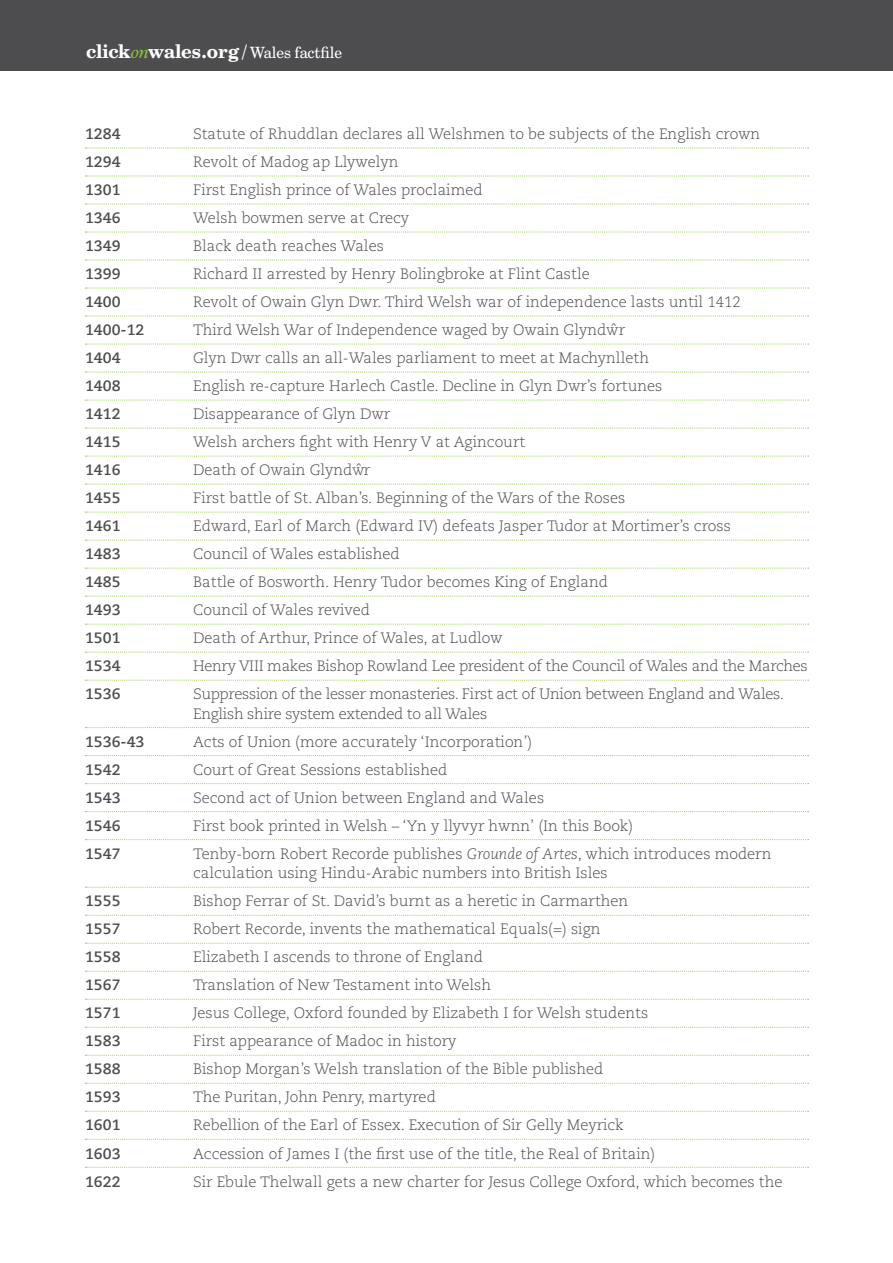
<style>
.page{position:relative;width:893px;height:1263px;background:#fff}
.page>*{position:absolute;margin:0;border:0;box-sizing:border-box;transform-origin:0 0}
.t1{font:700 18.6px "Century Schoolbook BT";letter-spacing:-.02em;color:#fff}
.t2{font:300 15px/19.5px "Caecilia";color:#4d4d4f}
.t3{font:300 15px/19.5px "Caecilia";letter-spacing:-.02em;color:#4d4d4f}
.t4{font:700 15px "Caecilia";color:#4d4d4f}
.s1{font-family:"M Plantin";font-weight:400;font-style:italic;color:#8cc63f}
.s2{font-weight:400;font-size:15.6px}
.s3{font-style:italic}
</style>
<div class="page">
<svg style="left:85px;top:148px;width:724px;height:1px"></svg>
<svg style="left:85px;top:176px;width:724px;height:1px"></svg>
<svg style="left:85px;top:204px;width:724px;height:1px"></svg>
<svg style="left:85px;top:232px;width:724px;height:1px"></svg>
<svg style="left:85px;top:260px;width:724px;height:1px"></svg>
<svg style="left:85px;top:288px;width:724px;height:1px"></svg>
<svg style="left:85px;top:316px;width:724px;height:1px"></svg>
<svg style="left:85px;top:344px;width:724px;height:1px"></svg>
<svg style="left:85px;top:372px;width:724px;height:1px"></svg>
<svg style="left:85px;top:400px;width:724px;height:1px"></svg>
<svg style="left:85px;top:428px;width:724px;height:1px"></svg>
<svg style="left:85px;top:456px;width:724px;height:1px"></svg>
<svg style="left:85px;top:484px;width:724px;height:1px"></svg>
<svg style="left:85px;top:512px;width:724px;height:1px"></svg>
<svg style="left:85px;top:540px;width:724px;height:1px"></svg>
<svg style="left:85px;top:568px;width:724px;height:1px"></svg>
<svg style="left:85px;top:596px;width:724px;height:1px"></svg>
<svg style="left:85px;top:624px;width:724px;height:1px"></svg>
<svg style="left:85px;top:652px;width:724px;height:1px"></svg>
<svg style="left:85px;top:680px;width:724px;height:1px"></svg>
<svg style="left:85px;top:727px;width:724px;height:1px"></svg>
<svg style="left:85px;top:755px;width:724px;height:1px"></svg>
<svg style="left:85px;top:783px;width:724px;height:1px"></svg>
<svg style="left:85px;top:811px;width:724px;height:1px"></svg>
<svg style="left:85px;top:839px;width:724px;height:1px"></svg>
<svg style="left:85px;top:887px;width:724px;height:1px"></svg>
<svg style="left:85px;top:915px;width:724px;height:1px"></svg>
<svg style="left:85px;top:943px;width:724px;height:1px"></svg>
<svg style="left:85px;top:971px;width:724px;height:1px"></svg>
<svg style="left:85px;top:999px;width:724px;height:1px"></svg>
<svg style="left:85px;top:1027px;width:724px;height:1px"></svg>
<svg style="left:85px;top:1055px;width:724px;height:1px"></svg>
<svg style="left:85px;top:1083px;width:724px;height:1px"></svg>
<svg style="left:85px;top:1111px;width:724px;height:1px"></svg>
<svg style="left:85px;top:1139px;width:724px;height:1px"></svg>
<svg style="left:85px;top:1167px;width:724px;height:1px"></svg>
<div style="left:0;top:0;width:893px;height:70px;background:#4d4d4f"></div>
<p class="t1" style="left:86px;top:39px;width:257px">click<span class="s1">on</span>wales.org / <span class="s2">Wales factfile</span></p>
<p class="t4" style="left:85px;top:125px;width:37px">1284</p>
<p class="t2" style="left:193px;top:125px;width:569px">Statute of Rhuddlan declares all Welshmen to be subjects of the English crown</p>
<p class="t4" style="left:85px;top:153px;width:37px">1294</p>
<p class="t2" style="left:193px;top:153px;width:207px">Revolt of Madog ap Llywelyn</p>
<p class="t4" style="left:85px;top:181px;width:37px">1301</p>
<p class="t2" style="left:193px;top:181px;width:291px">First English prince of Wales proclaimed</p>
<p class="t4" style="left:85px;top:209px;width:37px">1346</p>
<p class="t2" style="left:193px;top:209px;width:218px">Welsh bowmen serve at Crecy</p>
<p class="t4" style="left:85px;top:237px;width:37px">1349</p>
<p class="t2" style="left:193px;top:237px;width:192px">Black death reaches Wales</p>
<p class="t4" style="left:85px;top:265px;width:37px">1399</p>
<p class="t2" style="left:193px;top:265px;width:398px">Richard II arrested by Henry Bolingbroke at Flint Castle</p>
<p class="t4" style="left:85px;top:293px;width:37px">1400</p>
<p class="t2" style="left:193px;top:293px;width:549px">Revolt of Owain Glyn Dwr. Third Welsh war of independence lasts until 1412</p>
<p class="t4" style="left:85px;top:321px;width:61px">1400-12</p>
<p class="t2" style="left:193px;top:321px;width:434px">Third Welsh War of Independence waged by Owain Glyndwˆ r</p>
<p class="t4" style="left:85px;top:349px;width:37px">1404</p>
<p class="t2" style="left:193px;top:349px;width:457px">Glyn Dwr calls an all-Wales parliament to meet at Machynlleth</p>
<p class="t4" style="left:85px;top:377px;width:37px">1408</p>
<p class="t2" style="left:193px;top:377px;width:471px">English re-capture Harlech Castle. Decline in Glyn Dwr’s fortunes</p>
<p class="t4" style="left:85px;top:405px;width:37px">1412</p>
<p class="t2" style="left:193px;top:405px;width:199px">Disappearance of Glyn Dwr</p>
<p class="t4" style="left:85px;top:433px;width:37px">1415</p>
<p class="t2" style="left:193px;top:433px;width:334px">Welsh archers fight with Henry V at Agincourt</p>
<p class="t4" style="left:85px;top:461px;width:37px">1416</p>
<p class="t2" style="left:193px;top:461px;width:179px">Death of Owain Glyndwˆ r</p>
<p class="t4" style="left:85px;top:489px;width:37px">1455</p>
<p class="t2" style="left:193px;top:489px;width:434px">First battle of St. Alban’s. Beginning of the Wars of the Roses</p>
<p class="t4" style="left:85px;top:517px;width:37px">1461</p>
<p class="t2" style="left:193px;top:517px;width:539px">Edward, Earl of March (Edward IV) defeats Jasper Tudor at Mortimer’s cross</p>
<p class="t4" style="left:85px;top:545px;width:37px">1483</p>
<p class="t2" style="left:193px;top:545px;width:208px">Council of Wales established</p>
<p class="t4" style="left:85px;top:573px;width:37px">1485</p>
<p class="t2" style="left:193px;top:573px;width:416px">Battle of Bosworth. Henry Tudor becomes King of England</p>
<p class="t4" style="left:85px;top:601px;width:37px">1493</p>
<p class="t2" style="left:193px;top:601px;width:178px">Council of Wales revived</p>
<p class="t4" style="left:85px;top:629px;width:37px">1501</p>
<p class="t2" style="left:193px;top:629px;width:311px">Death of Arthur, Prince of Wales, at Ludlow</p>
<p class="t4" style="left:85px;top:657px;width:37px">1534</p>
<p class="t3" style="left:193px;top:657px;width:616px">Henry VIII makes Bishop Rowland Lee president of the Council of Wales and the Marches</p>
<p class="t4" style="left:85px;top:685px;width:37px">1536</p>
<p class="t3" style="left:193px;top:685px;width:592px">Suppression of the lesser monasteries. First act of Union between England and Wales.<br>English shire system extended to all Wales</p>
<p class="t4" style="left:85px;top:733px;width:61px">1536-43</p>
<p class="t2" style="left:193px;top:732px;width:341px">Acts of Union (more accurately ‘Incorporation’)</p>
<p class="t4" style="left:85px;top:761px;width:37px">1542</p>
<p class="t2" style="left:193px;top:760px;width:256px">Court of Great Sessions established</p>
<p class="t4" style="left:85px;top:789px;width:37px">1543</p>
<p class="t2" style="left:193px;top:788px;width:353px">Second act of Union between England and Wales</p>
<p class="t4" style="left:85px;top:817px;width:37px">1546</p>
<p class="t2" style="left:193px;top:816px;width:442px">First book printed in Welsh – ‘Yn y llyvyr hwnn’ (In this Book)</p>
<p class="t4" style="left:85px;top:845px;width:37px">1547</p>
<p class="t2" style="left:193px;top:844px;width:580px">Tenby-born Robert Recorde publishes <span class="s3">Grounde of Artes</span>, which introduces modern calculation using Hindu-Arabic numbers into British Isles</p>
<p class="t4" style="left:85px;top:892px;width:37px">1555</p>
<p class="t2" style="left:193px;top:892px;width:437px">Bishop Ferrar of St. David’s burnt as a heretic in Carmarthen</p>
<p class="t4" style="left:85px;top:920px;width:37px">1557</p>
<p class="t2" style="left:193px;top:920px;width:409px">Robert Recorde, invents the mathematical Equals(=) sign</p>
<p class="t4" style="left:85px;top:948px;width:37px">1558</p>
<p class="t2" style="left:193px;top:948px;width:291px">Elizabeth I ascends to throne of England</p>
<p class="t4" style="left:85px;top:976px;width:37px">1567</p>
<p class="t2" style="left:193px;top:976px;width:300px">Translation of New Testament into Welsh</p>
<p class="t4" style="left:85px;top:1004px;width:37px">1571</p>
<p class="t2" style="left:193px;top:1004px;width:457px">Jesus College, Oxford founded by Elizabeth I for Welsh students</p>
<p class="t4" style="left:85px;top:1032px;width:37px">1583</p>
<p class="t2" style="left:193px;top:1032px;width:265px">First appearance of Madoc in history</p>
<p class="t4" style="left:85px;top:1060px;width:37px">1588</p>
<p class="t2" style="left:193px;top:1060px;width:412px">Bishop Morgan’s Welsh translation of the Bible published</p>
<p class="t4" style="left:85px;top:1088px;width:37px">1593</p>
<p class="t2" style="left:193px;top:1088px;width:244px">The Puritan, John Penry, martyred</p>
<p class="t4" style="left:85px;top:1116px;width:37px">1601</p>
<p class="t2" style="left:193px;top:1116px;width:432px">Rebellion of the Earl of Essex. Execution of Sir Gelly Meyrick</p>
<p class="t4" style="left:85px;top:1144px;width:37px">1603</p>
<p class="t2" style="left:193px;top:1144px;width:464px">Accession of James I (the first use of the title, the Real of Britain)</p>
<p class="t4" style="left:85px;top:1172px;width:37px">1622</p>
<p class="t2" style="left:193px;top:1172px;width:591px">Sir Ebule Thelwall gets a new charter for Jesus College Oxford, which becomes the</p>
</div>
